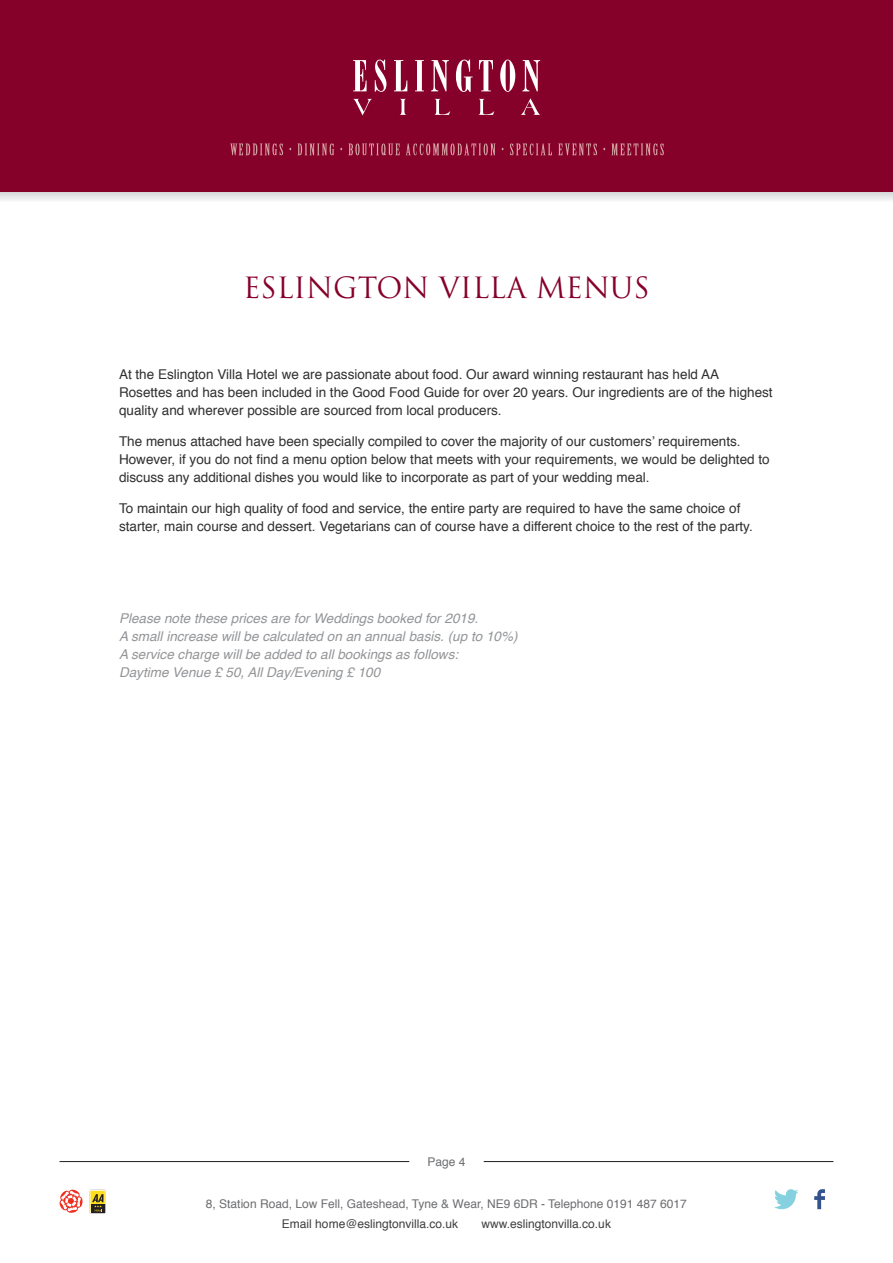
<style>
.page{position:relative;width:893px;height:1263px;background:#fff}
.page>*{position:absolute;margin:0;border:0;box-sizing:border-box;transform-origin:0 0}
.t1{font:28.5px "Trajan";color:#86012a}
.t2{font:13.5px/18px "Helvetica";color:#312f30}
.t3{font:italic 13.5px/18px "Helvetica";color:#939598}
.t4{font:12px "Helvetica";color:#6c6d70}
.t5{font:12px "Helvetica";color:#3e3e3f}
</style>
<div class="page">
<svg style="left:59px;top:1189px;width:24px;height:24px"></svg>
<svg style="left:89px;top:1189px;width:17px;height:24px"></svg>
<svg style="left:774px;top:1189px;width:24px;height:20px"></svg>
<svg style="left:814px;top:1189px;width:11px;height:20px"></svg>
<hr style="left:60px;top:1161px;width:349px;height:1px;background:#231f20">
<hr style="left:484px;top:1161px;width:349px;height:1px;background:#231f20">
<svg style="left:0;top:191px;width:893px;height:9px;background:#d9cbd1"></svg>
<div style="left:0;top:0;width:893px;height:191px;background:#86012a"></div>
<svg style="left:353px;top:60px;width:14px;height:31px"></svg>
<svg style="left:375px;top:60px;width:11px;height:32px"></svg>
<svg style="left:394px;top:60px;width:13px;height:31px"></svg>
<svg style="left:415px;top:60px;width:9px;height:31px"></svg>
<svg style="left:431px;top:60px;width:18px;height:31px"></svg>
<svg style="left:456px;top:60px;width:17px;height:32px"></svg>
<svg style="left:479px;top:60px;width:14px;height:31px"></svg>
<svg style="left:500px;top:60px;width:15px;height:32px"></svg>
<svg style="left:522px;top:60px;width:18px;height:31px"></svg>
<svg style="left:353px;top:99px;width:19px;height:16px"></svg>
<svg style="left:400px;top:99px;width:6px;height:16px"></svg>
<svg style="left:434px;top:99px;width:16px;height:16px"></svg>
<svg style="left:479px;top:99px;width:15px;height:16px"></svg>
<svg style="left:521px;top:98px;width:19px;height:17px"></svg>
<svg style="left:230px;top:144px;width:53px;height:11px"></svg>
<svg style="left:297px;top:144px;width:37px;height:11px"></svg>
<svg style="left:348px;top:144px;width:52px;height:11px"></svg>
<svg style="left:406px;top:144px;width:89px;height:11px"></svg>
<svg style="left:510px;top:144px;width:42px;height:11px"></svg>
<svg style="left:558px;top:144px;width:39px;height:11px"></svg>
<svg style="left:611px;top:144px;width:53px;height:11px"></svg>
<h1 class="t1" style="left:243px;top:270px;width:408px">ESLINGTON VILLA MENUS</h1>
<p class="t2" style="left:119px;top:366px;width:655px">At the Eslington Villa Hotel we are passionate about food. Our award winning restaurant has held AA<br>Rosettes and has been included in the Good Food Guide for over 20 years. Our ingredients are of the highest quality and wherever possible are sourced from local producers.</p>
<p class="t2" style="left:119px;top:432px;width:652px">The menus attached have been specially compiled to cover the majority of our customers’ requirements.<br>However, if you do not find a menu option below that meets with your requirements, we would be delighted to discuss any additional dishes you would like to incorporate as part of your wedding meal.</p>
<p class="t2" style="left:119px;top:499px;width:635px">To maintain our high quality of food and service, the entire party are required to have the same choice of starter, main course and dessert. Vegetarians can of course have a different choice to the rest of the party.</p>
<p class="t3" style="left:119px;top:609px;width:400px">Please note these prices are for Weddings booked for 2019.<br>A small increase will be calculated on an annual basis. (up to 10%)<br>A service charge will be added to all bookings as follows:<br>Daytime Venue £ 50, All Day/Evening £ 100</p>
<p class="t4" style="left:427px;top:1152px;width:40px">Page 4</p>
<p class="t4" style="left:206px;top:1195px;width:482px">8, Station Road, Low Fell, Gateshead, Tyne &amp; Wear, NE9 6DR - Telephone 0191 487 6017</p>
<p class="t5" style="left:282px;top:1214px;width:178px">Email home@eslingtonvilla.co.uk</p>
<p class="t5" style="left:482px;top:1214px;width:131px">www.eslingtonvilla.co.uk</p>
</div>
